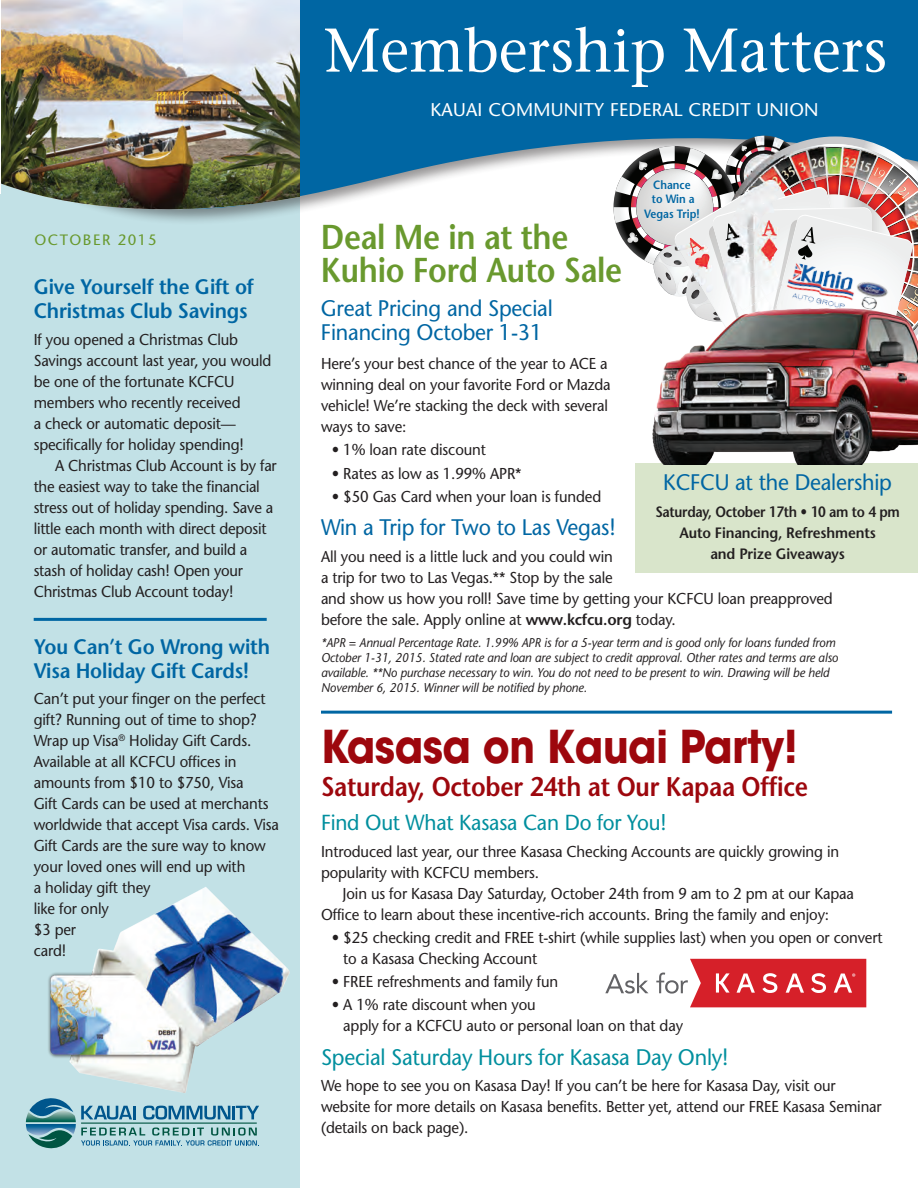
<style>
.page{position:relative;width:918px;height:1188px;background:#fff}
.page>*{position:absolute;margin:0;border:0;box-sizing:border-box;transform-origin:0 0}
._0_No_Style{font:61.5px "Stone Serif";color:#fff;scale:.95 1}
._3_headline{font:700 45px "Avant Garde";letter-spacing:-.01em;color:#9d070d;scale:.9 1}
._3_headline-2{font:600 34.5px/33px "Stone Sans";letter-spacing:-.01em;color:#69992e;scale:.9 1}
._3_headline-3{font:600 27px "Stone Sans";letter-spacing:-.01em;color:#9d070d;scale:.9 1}
._4_sub_heads{font:22.5px/24px "Stone Sans";letter-spacing:-.01em;color:#0066a3;scale:.95 1}
._4_sub_heads-2{font:22.5px "Stone Sans";letter-spacing:-.01em;color:#008f9e;scale:.95 1}
._4_sub_heads-3{font:21.75px "Stone Sans";letter-spacing:-.01em;color:#008f9e;scale:.95 1}
._8_Side_Bar_Heads{font:600 21px/24px "Stone Sans";letter-spacing:-.01em;color:#0066a3;scale:.95 1}
._0_No_Style-2{font:18.45px "Stone Sans";letter-spacing:.015em;color:#fff}
._1_body-first_paragr{font:15.75px/21px "Stone Sans";letter-spacing:-.01em;color:#231f20;scale:.95 1}
._2_Body___Indet{font:15.75px/21px "Stone Sans";letter-spacing:-.015em;color:#231f20;scale:.95 1}
._5_Bullets{font:15.75px/21px "Stone Sans";letter-spacing:-.01em;color:#231f20;scale:.95 1}
._1_body-first_paragr-2{font:600 15px/21px "Stone Sans";letter-spacing:-.01em;color:#231f20;text-align:center;scale:.9 1}
._0_No_Style-3{font:15px "Stone Sans";letter-spacing:.1em;color:#69992e}
._7_disclaimer{font:italic 12.75px/15px "Stone Sans";letter-spacing:-.01em;color:#231f20;scale:.95 1}
.t1{font:600 12px/14.4px "Stone Sans";color:#0066a3;text-align:center;scale:.9 1}
.s1{font-weight:600}
</style>
<div class="page">
<div style="left:0;top:0;width:300px;height:1188px;background:#c2e1e6"></div>
<svg style="left:26px;top:1104px;width:233px;height:45px"></svg>
<svg style="left:300px;top:0;width:618px;height:210px;background:#2078ac"></svg>
<svg style="left:108px;top:211px;width:184px;height:11px"></svg>
<img style="left:0;top:0;width:300px;height:211px">
<hr style="left:0;top:0;width:1px;height:193px;background:#fff">
<hr style="left:34px;top:618px;width:233px;height:3px;background:#0066a3">
<svg style="left:713px;top:135px;width:205px;height:9px"></svg>
<svg style="left:613px;top:144px;width:286px;height:113px"></svg>
<img style="left:746px;top:194px;width:153px;height:25px">
<img style="left:741px;top:144px;width:177px;height:50px">
<img style="left:744px;top:136px;width:69px;height:51px">
<img style="left:734px;top:187px;width:48px;height:31px">
<img style="left:899px;top:192px;width:19px;height:65px">
<img style="left:674px;top:241px;width:53px;height:16px">
<hr style="left:321px;top:711px;width:571px;height:3px;background:#0066a3">
<svg style="left:605px;top:973px;width:43px;height:21px"></svg>
<svg style="left:656px;top:959px;width:210px;height:48px"></svg>
<div style="left:636px;top:464px;width:282px;height:109px;background:#d9e5cb"></div>
<img style="left:35px;top:887px;width:255px;height:217px">
<img style="left:635px;top:257px;width:283px;height:207px">
<p class="_0_No_Style-3" style="left:34px;top:231px;width:124px">OCTOBER 2015</p>
<p class="_8_Side_Bar_Heads" style="left:34px;top:275px;width:233px">Give Yourself the Gift of<br>Christmas Club Savings</p>
<p class="_1_body-first_paragr" style="left:34px;top:329px;width:252px">If you opened a Christmas Club<br>Savings account last year, you would be one of the fortunate KCFCU members who recently received<br>a check or automatic deposit— specifically for holiday spending!</p>
<p class="_2_Body___Indet" style="left:34px;top:455px;width:257px;text-indent:22px">A Christmas Club Account is by far the easiest way to take the financial stress out of holiday spending. Save a little each month with direct deposit or automatic transfer, and build a stash of holiday cash! Open your Christmas Club Account today!</p>
<p class="_8_Side_Bar_Heads" style="left:34px;top:634px;width:250px">You Can’t Go Wrong with</p>
<p class="_8_Side_Bar_Heads" style="left:34px;top:658px;width:228px">Visa Holiday Gift Cards!</p>
<p class="_1_body-first_paragr" style="left:34px;top:688px;width:260px">Can’t put your finger on the perfect gift? Running out of time to shop?<br>Wrap up Visa<sup>®</sup> Holiday Gift Cards.<br>Available at all KCFCU offices in amounts from $10 to $750, Visa<br>Gift Cards can be used at merchants worldwide that accept Visa cards. Visa<br>Gift Cards are the sure way to know your loved ones will end up with<br>a holiday gift they<br>like for only<br>$3 per<br>card!</p>
<p class="_0_No_Style" style="left:324px;top:14px;width:594px">Membership Matters</p>
<p class="_0_No_Style-2" style="left:430px;top:99px;width:390px">KAUAI COMMUNITY FEDERAL CREDIT UNION</p>
<p class="_3_headline-2" style="left:321px;top:221px;width:336px">Deal Me in at the<br>Kuhio Ford Auto Sale</p>
<p class="_4_sub_heads" style="left:321px;top:296px;width:245px">Great Pricing and Special<br>Financing October 1-31</p>
<p class="t1" style="left:644px;top:177px;width:63px">Chance<br>to Win a<br>Vegas Trip!</p>
<p class="_1_body-first_paragr" style="left:321px;top:353px;width:307px">Here’s your best chance of the year to ACE a winning deal on your favorite Ford or Mazda vehicle! We’re stacking the deck with several ways to save:</p>
<p class="_5_Bullets" style="left:332px;top:439px;width:164px">• 1% loan rate discount</p>
<p class="_5_Bullets" style="left:332px;top:463px;width:201px">• Rates as low as 1.99% APR*</p>
<p class="_5_Bullets" style="left:332px;top:486px;width:285px">• $50 Gas Card when your loan is funded</p>
<p class="_4_sub_heads" style="left:321px;top:516px;width:312px">Win a Trip for Two to Las Vegas!</p>
<p class="_1_body-first_paragr" style="left:321px;top:546px;width:540px">All you need is a little luck and you could win<br>a trip for two to Las Vegas.** Stop by the sale<br>and show us how you roll! Save time by getting your KCFCU loan preapproved before the sale. Apply online at <span class="s1">www.kcfcu.org</span> today.</p>
<p class="_4_sub_heads" style="left:663px;top:470px;width:242px">KCFCU at the Dealership</p>
<p class="_1_body-first_paragr-2" style="left:655px;top:501px;width:273px">Saturday, October 17th • 10 am to 4 pm<br>Auto Financing, Refreshments<br>and Prize Giveaways</p>
<p class="_7_disclaimer" style="left:321px;top:635px;width:546px">*APR = Annual Percentage Rate. 1.99% APR is for a 5-year term and is good only for loans funded from October 1-31, 2015. Stated rate and loan are subject to credit approval. Other rates and terms are also available. **No purchase necessary to win. You do not need to be present to win. Drawing will be held November 6, 2015. Winner will be notified by phone.</p>
<p class="_3_headline" style="left:321px;top:718px;width:531px">Kasasa on Kauai Party!</p>
<p class="_3_headline-3" style="left:321px;top:771px;width:543px">Saturday, October 24th at Our Kapaa Office</p>
<p class="_4_sub_heads-3" style="left:321px;top:810px;width:365px">Find Out What Kasasa Can Do for You!</p>
<p class="_1_body-first_paragr" style="left:321px;top:841px;width:547px">Introduced last year, our three Kasasa Checking Accounts are quickly growing in popularity with KCFCU members.</p>
<p class="_2_Body___Indet" style="left:321px;top:883px;width:563px;text-indent:22px">Join us for Kasasa Day Saturday, October 24th from 9 am to 2 pm at our Kapaa<br>Office to learn about these incentive-rich accounts. Bring the family and enjoy:</p>
<p class="_5_Bullets" style="left:343px;top:927px;width:569px;text-indent:-11px">• $25 checking credit and FREE t-shirt (while supplies last) when you open or convert to a Kasasa Checking Account</p>
<p class="_5_Bullets" style="left:332px;top:971px;width:240px">• FREE refreshments and family fun</p>
<p class="_5_Bullets" style="left:343px;top:994px;width:359px;text-indent:-11px">• A 1% rate discount when you<br>apply for a KCFCU auto or personal loan on that day</p>
<p class="_4_sub_heads-2" style="left:321px;top:1044px;width:431px">Special Saturday Hours for Kasasa Day Only!</p>
<p class="_1_body-first_paragr" style="left:321px;top:1075px;width:592px">We hope to see you on Kasasa Day! If you can’t be here for Kasasa Day, visit our website for more details on Kasasa benefits. Better yet, attend our FREE Kasasa Seminar (details on back page).</p>
</div>
